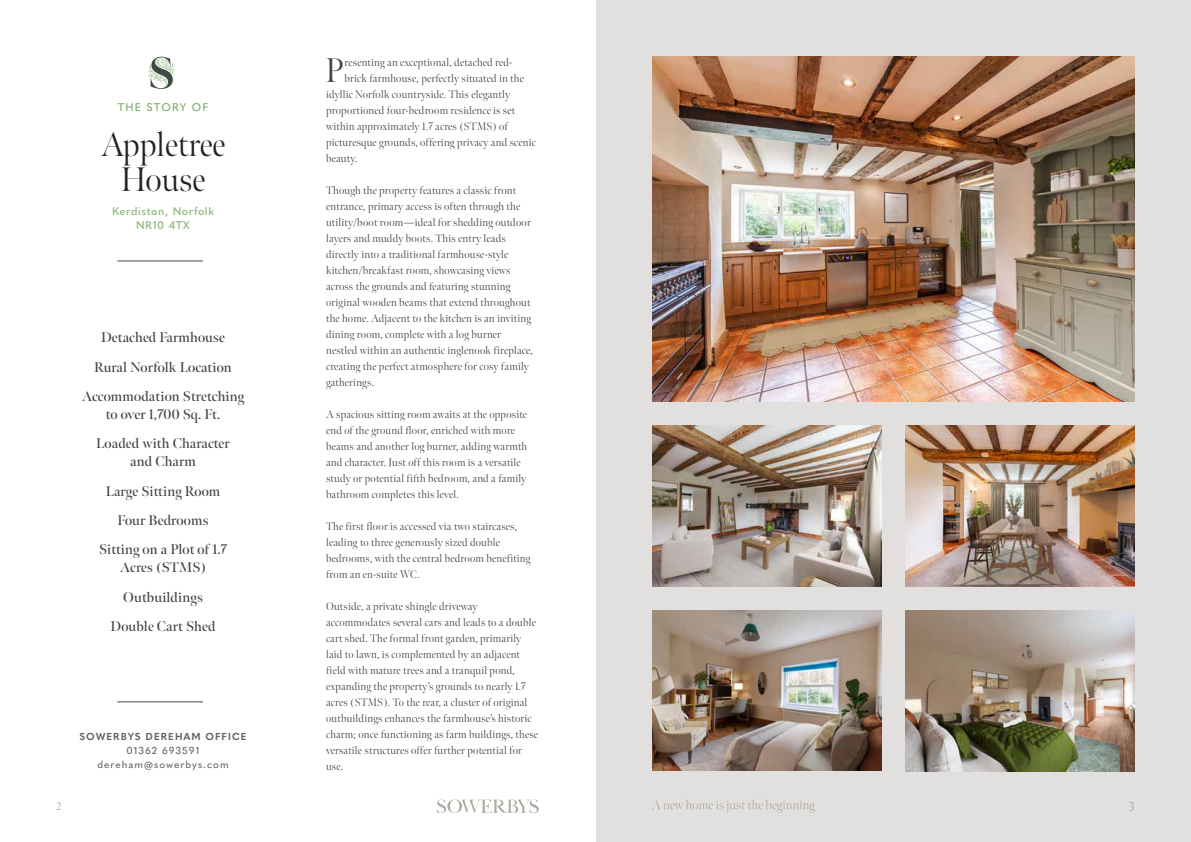
<style>
.page{position:relative;width:1191px;height:842px;background:#fff}
.page>*{position:absolute;margin:0;border:0;box-sizing:border-box;transform-origin:0 0}
.t1{font:300 34px/35px "Meno Banner";color:#222223;text-align:center}
.t2{font:300 34px "Meno Banner";color:#434141}
.t3{font:600 14px/29.3px "Meno Banner";letter-spacing:.01em;color:#434141;text-align:center}
.t4{font:300 13px "Meno Banner";color:#ada8a0}
.t5{font:300 11px/16px "Meno Banner";letter-spacing:.02em;color:#434141}
.t6{font:600 11px/14px "Quasimoda";letter-spacing:.05em;color:#96ba81;text-align:center}
.t7{font:500 11px "Quasimoda";letter-spacing:.1em;color:#76aa62}
.t8{font:300 11px "Meno Banner";color:#ada8a0}
.t9{font:500 10px/14px "Quasimoda";letter-spacing:.1em;color:#5e6662;text-align:center}
.t10{font:700 10px "Quasimoda";letter-spacing:.1em;color:#5e6662}
</style>
<div class="page">
<div style="left:595px;top:0;width:596px;height:842px;background:#e2e0df"></div>
<svg style="left:437px;top:799px;width:102px;height:14px"></svg>
<svg style="left:652px;top:800px;width:162px;height:13px"></svg>
<hr style="left:117px;top:260px;width:86px;height:1px;background:#3e4b47">
<svg style="left:148px;top:57px;width:27px;height:32px"></svg>
<hr style="left:117px;top:701px;width:86px;height:1px;background:#3e4b47">
<img style="left:652px;top:57px;width:482px;height:345px">
<img style="left:905px;top:611px;width:229px;height:160px">
<img style="left:905px;top:426px;width:229px;height:160px">
<img style="left:652px;top:610px;width:229px;height:161px">
<img style="left:652px;top:426px;width:229px;height:160px">
<p class="t7" style="left:118px;top:98px;width:92px">THE STORY OF</p>
<h1 class="t1" style="left:101px;top:127px;width:126px">Appletree<br>House</h1>
<p class="t6" style="left:112px;top:203px;width:104px">Kerdiston, Norfolk<br>NR10 4TX</p>
<p class="t3" style="left:82px;top:323px;width:164px">Detached Farmhouse<br>Rural Norfolk Location<br>Accommodation Stretching</p>
<p class="t3" style="left:96px;top:400px;width:135px">to over 1,700 Sq. Ft.<br>Loaded with Character</p>
<p class="t3" style="left:99px;top:447px;width:129px">and Charm<br>Large Sitting Room<br>Four Bedrooms<br>Sitting on a Plot of 1.7</p>
<p class="t3" style="left:111px;top:553px;width:106px">Acres (STMS)<br>Outbuildings<br>Double Cart Shed</p>
<p class="t10" style="left:79px;top:729px;width:169px">SOWERBYS DEREHAM OFFICE</p>
<p class="t9" style="left:97px;top:743px;width:133px">01362 693591 dereham@sowerbys.com</p>
<h1 class="t2" style="left:325px;top:50px;width:20px">P</h1>
<p class="t5" style="left:344px;top:54px;width:169px">resenting an exceptional, detached red-</p>
<p class="t5" style="left:344px;top:70px;width:181px">brick farmhouse, perfectly situated in the</p>
<p class="t5" style="left:326px;top:86px;width:185px">idyllic Norfolk countryside. This elegantly</p>
<p class="t5" style="left:326px;top:102px;width:191px">proportioned four-bedroom residence is set</p>
<p class="t5" style="left:326px;top:118px;width:183px">within approximately 1.7 acres (STMS) of</p>
<p class="t5" style="left:326px;top:134px;width:211px">picturesque grounds, offering privacy and scenic</p>
<p class="t5" style="left:326px;top:150px;width:33px">beauty.</p>
<p class="t5" style="left:326px;top:182px;width:208px">Though the property features a classic front entrance, primary access is often through the utility/boot room—ideal for shedding outdoor layers and muddy boots. This entry leads directly into a traditional farmhouse-style kitchen/breakfast room, showcasing views across the grounds and featuring stunning original wooden beams that extend throughout the home. Adjacent to the kitchen is an inviting dining room, complete with a log burner nestled within an authentic inglenook fireplace, creating the perfect atmosphere for cosy family gatherings.</p>
<p class="t5" style="left:326px;top:407px;width:203px">A spacious sitting room awaits at the opposite end of the ground floor, enriched with more beams and another log burner, adding warmth and character. Just off this room is a versatile study or potential fifth bedroom, and a family bathroom completes this level.</p>
<p class="t5" style="left:326px;top:519px;width:206px">The first floor is accessed via two staircases, leading to three generously sized double bedrooms, with the central bedroom benefiting from an en-suite WC.</p>
<p class="t5" style="left:326px;top:599px;width:213px">Outside, a private shingle driveway accommodates several cars and leads to a double cart shed. The formal front garden, primarily laid to lawn, is complemented by an adjacent field with mature trees and a tranquil pond, expanding the property’s grounds to nearly 1.7 acres (STMS). To the rear, a cluster of original outbuildings enhances the farmhouse’s historic charm; once functioning as farm buildings, these versatile structures offer further potential for use.</p>
<p class="t8" style="left:57px;top:799px;width:6px">2</p>
<p class="t4" style="left:1128px;top:798px;width:7px">3</p>
</div>
